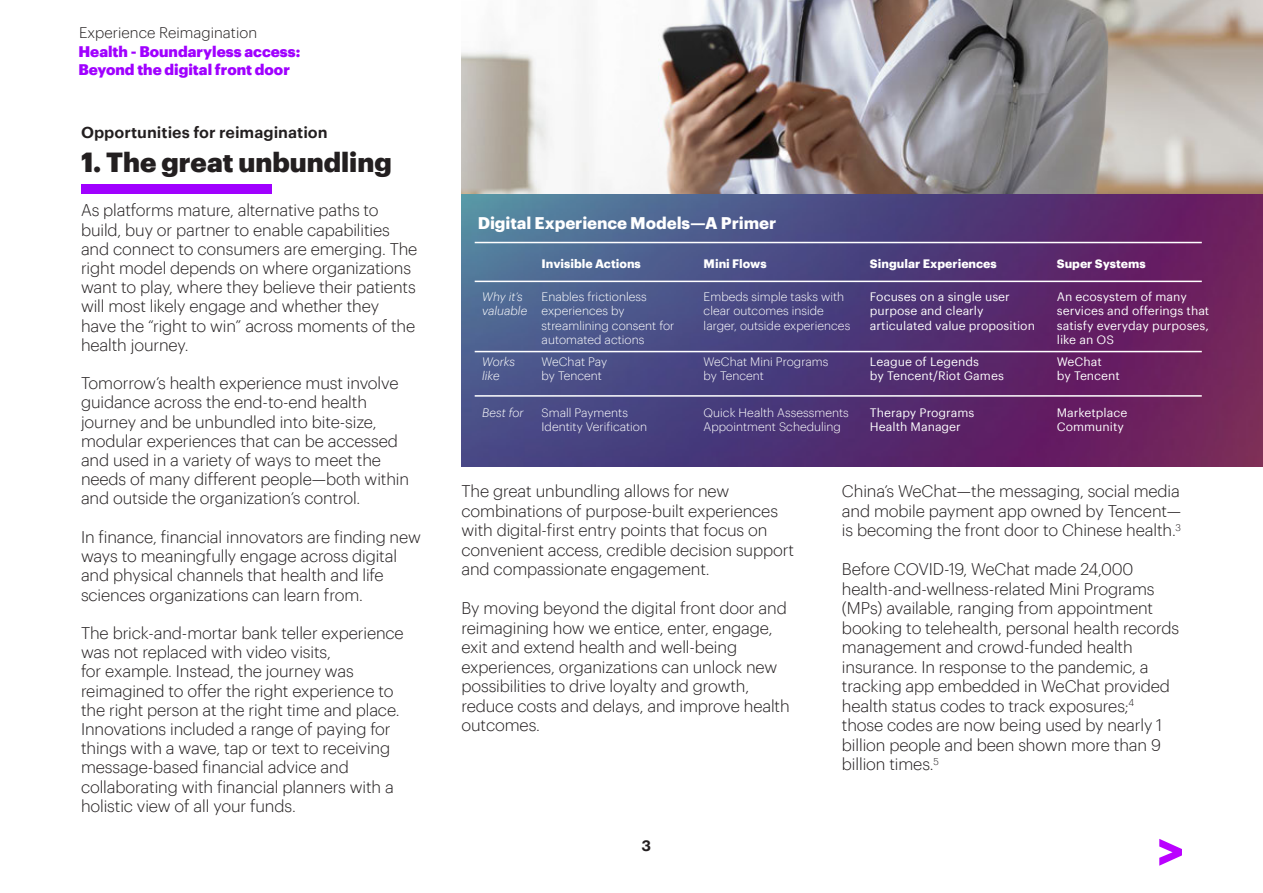
<style>
.page{position:relative;width:1263px;height:893px;background:#fff}
.page>*{position:absolute;margin:0;border:0;box-sizing:border-box;transform-origin:0 0}
.t1{font:900 27px "Graphik";color:#231f20}
.TextBody{font:300 16.5px/19.2px "Graphik";letter-spacing:-.01em;color:#231f20}
.TextBody-2{font:700 16.5px "Graphik";letter-spacing:-.005em;color:#fff}
.t2{font:600 15.75px "Graphik";color:#231f20}
.t3{font:900 15px/18px "Graphik";color:#a000ff}
.t4{font:300 15px "Graphik";color:#231f20}
.t5{font:600 15px "Graphik";color:#231f20}
.t6{font:300 12px/14.4px "Graphik";color:#fff}
.t7{font:12px/14.4px "Graphik";color:#fff}
.t8{font:700 12px "Graphik";color:#fff}
.t9{font:italic 300 12px/14.4px "Graphik";color:#fff}
</style>
<div class="page">
<svg style="left:1159px;top:839px;width:23px;height:27px"></svg>
<img style="left:461px;top:0;width:802px;height:466px">
<div style="left:81px;top:184px;width:191px;height:9px;background:#a000ff"></div>
<hr style="left:475px;top:281px;width:727px;height:1px;background:#fff">
<hr style="left:475px;top:242px;width:727px;height:1px;background:#fff">
<hr style="left:475px;top:351px;width:727px;height:1px;background:#fff">
<hr style="left:475px;top:395px;width:727px;height:2px;background:#fff">
<p class="t4" style="left:79px;top:22px;width:180px">Experience Reimagination</p>
<p class="t3" style="left:78px;top:41px;width:223px">Health - Boundaryless access:<br>Beyond the digital front door</p>
<p class="t2" style="left:81px;top:120px;width:248px">Opportunities for reimagination</p>
<h2 class="t1" style="left:81px;top:141px;width:312px">1. The great unbundling</h2>
<p class="TextBody" style="left:81px;top:200px;width:338px">As platforms mature, alternative paths to build, buy or partner to enable capabilities and connect to consumers are emerging. The right model depends on where organizations want to play, where they believe their patients will most likely engage and whether they have the “right to win” across moments of the health journey.</p>
<p class="TextBody" style="left:81px;top:372px;width:330px">Tomorrow’s health experience must involve guidance across the end-to-end health journey and be unbundled into bite-size, modular experiences that can be accessed and used in a variety of ways to meet the needs of many different people—both within and outside the organization’s control.</p>
<p class="TextBody" style="left:81px;top:526px;width:341px">In finance, financial innovators are finding new ways to meaningfully engage across digital and physical channels that health and life sciences organizations can learn from.</p>
<p class="TextBody" style="left:81px;top:622px;width:324px">The brick-and-mortar bank teller experience was not replaced with video visits,<br>for example. Instead, the journey was reimagined to offer the right experience to the right person at the right time and place.<br>Innovations included a range of paying for things with a wave, tap or text to receiving message-based financial advice and collaborating with financial planners with a holistic view of all your funds.</p>
<p class="TextBody-2" style="left:478px;top:210px;width:300px">Digital Experience Models—A Primer</p>
<p class="t8" style="left:542px;top:254px;width:101px">Invisible Actions</p>
<p class="t8" style="left:704px;top:254px;width:65px">Mini Flows</p>
<p class="t8" style="left:870px;top:254px;width:128px">Singular Experiences</p>
<p class="t8" style="left:1057px;top:254px;width:90px">Super Systems</p>
<p class="t9" style="left:482px;top:288px;width:47px">Why it’s valuable</p>
<p class="t6" style="left:542px;top:288px;width:134px">Enables frictionless experiences by streamlining consent for automated actions</p>
<p class="t6" style="left:704px;top:288px;width:148px">Embeds simple tasks with clear outcomes inside larger, outside experiences</p>
<p class="t7" style="left:870px;top:288px;width:167px">Focuses on a single user purpose and clearly articulated value proposition</p>
<p class="t7" style="left:1057px;top:288px;width:154px">An ecosystem of many services and offerings that satisfy everyday purposes, like an OS</p>
<p class="t9" style="left:482px;top:353px;width:35px">Works like</p>
<p class="t6" style="left:542px;top:353px;width:67px">WeChat Pay</p>
<p class="t7" style="left:870px;top:353px;width:110px">League of Legends</p>
<p class="t7" style="left:870px;top:368px;width:135px">by Tencent/Riot Games</p>
<p class="t6" style="left:704px;top:353px;width:126px">WeChat Mini Programs</p>
<p class="t6" style="left:704px;top:368px;width:62px">by Tencent</p>
<p class="t7" style="left:1057px;top:353px;width:47px">WeChat</p>
<p class="t7" style="left:1057px;top:368px;width:65px">by Tencent</p>
<p class="t6" style="left:542px;top:368px;width:62px">by Tencent</p>
<p class="t9" style="left:482px;top:404px;width:43px">Best for</p>
<p class="t6" style="left:542px;top:404px;width:88px">Small Payments</p>
<p class="t6" style="left:542px;top:418px;width:107px">Identity Verification</p>
<p class="t6" style="left:704px;top:404px;width:147px">Quick Health Assessments</p>
<p class="t6" style="left:704px;top:418px;width:139px">Appointment Scheduling</p>
<p class="t7" style="left:870px;top:404px;width:106px">Therapy Programs</p>
<p class="t7" style="left:870px;top:418px;width:92px">Health Manager</p>
<p class="t7" style="left:1057px;top:404px;width:72px">Marketplace</p>
<p class="t7" style="left:1057px;top:418px;width:69px">Community</p>
<p class="TextBody" style="left:461px;top:480px;width:334px">The great unbundling allows for new combinations of purpose-built experiences with digital-first entry points that focus on convenient access, credible decision support and compassionate engagement.</p>
<p class="TextBody" style="left:461px;top:597px;width:330px">By moving beyond the digital front door and reimagining how we entice, enter, engage, exit and extend health and well-being experiences, organizations can unlock new possibilities to drive loyalty and growth, reduce costs and delays, and improve health outcomes.</p>
<p class="t5" style="left:641px;top:834px;width:11px">3</p>
<p class="TextBody" style="left:842px;top:480px;width:341px;text-align:justify">China’s WeChat—the messaging, social media and mobile payment app owned by Tencent— is becoming the front door to Chinese health.<sup>3</sup></p>
<p class="TextBody" style="left:842px;top:558px;width:339px">Before COVID-19, WeChat made 24,000 health-and-wellness-related Mini Programs (MPs) available, ranging from appointment booking to telehealth, personal health records management and crowd-funded health insurance. In response to the pandemic, a tracking app embedded in WeChat provided health status codes to track exposures;<sup>4 </sup>those codes are now being used by nearly 1 billion people and been shown more than 9 billion times.<sup>5</sup></p>
</div>
